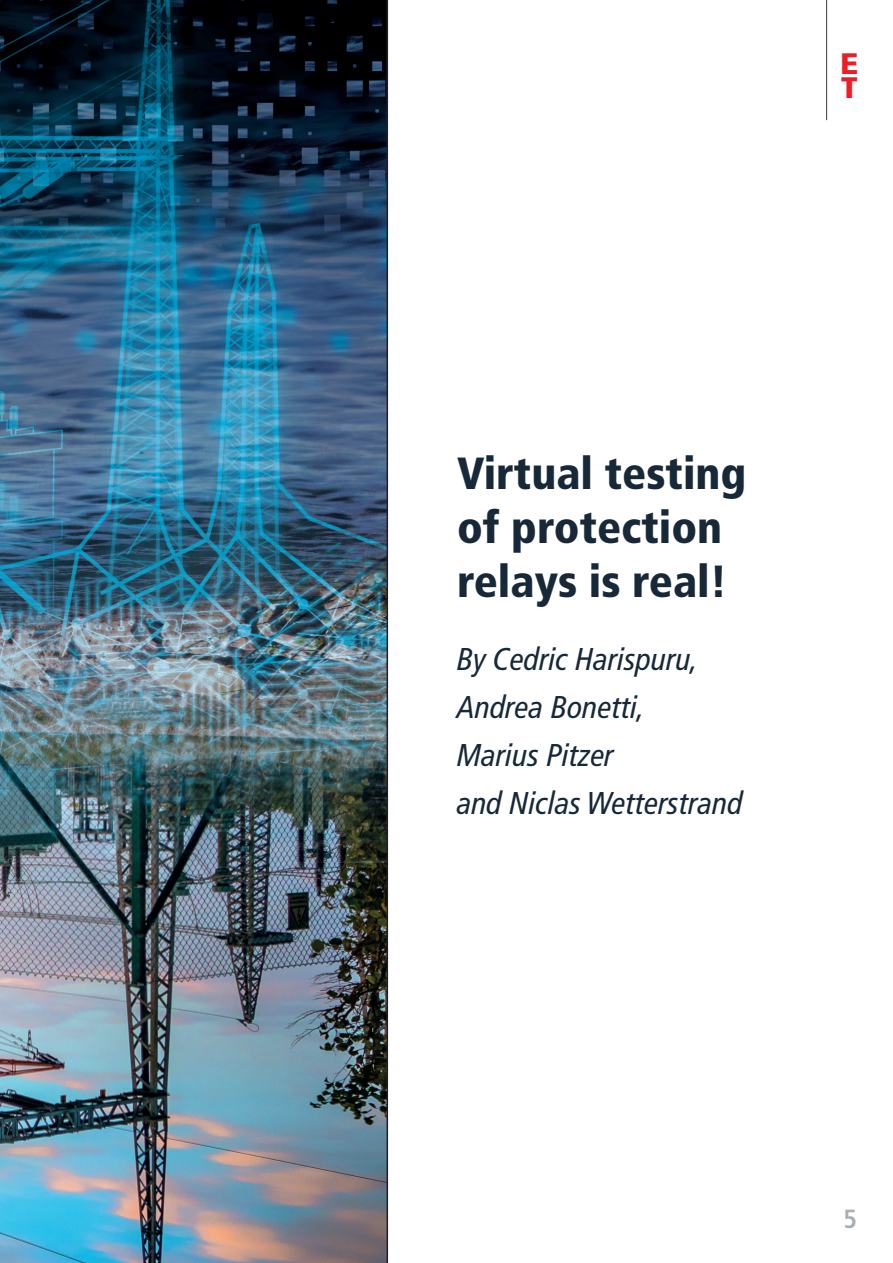
<style>
.page{position:relative;width:893px;height:1263px;background:#fff}
.page>*{position:absolute;margin:0;border:0;box-sizing:border-box;transform-origin:0 0}
.Heading{font:900 condensed 45px/54px "Frutiger LT Pro";color:#172938}
.HEADER__Author{font:italic condensed 31.5px/48px "Frutiger LT Pro";color:#172938}
.t1{font:900 29.7px "Frutiger LT Pro";color:#ee1d23}
.t2{font:700 condensed 26.25px "Frutiger LT Pro";color:#a7b0b8}
</style>
<div class="page">
<hr style="left:826px;top:0;width:1px;height:120px;background:#313e48">
<img style="left:0;top:0;width:388px;height:1263px">
<p class="t1" style="left:840px;top:45px;width:20px">E</p>
<p class="t1" style="left:841px;top:69px;width:18px">T</p>
<p class="Heading" style="left:457px;top:446px;width:291px">Virtual testing of protection relays is real!</p>
<p class="HEADER__Author" style="left:457px;top:636px;width:287px">By Cedric Harispuru,<br>Andrea Bonetti,<br>Marius Pitzer<br>and Niclas Wetterstrand</p>
<p class="t2" style="left:844px;top:1204px;width:15px">5</p>
</div>
